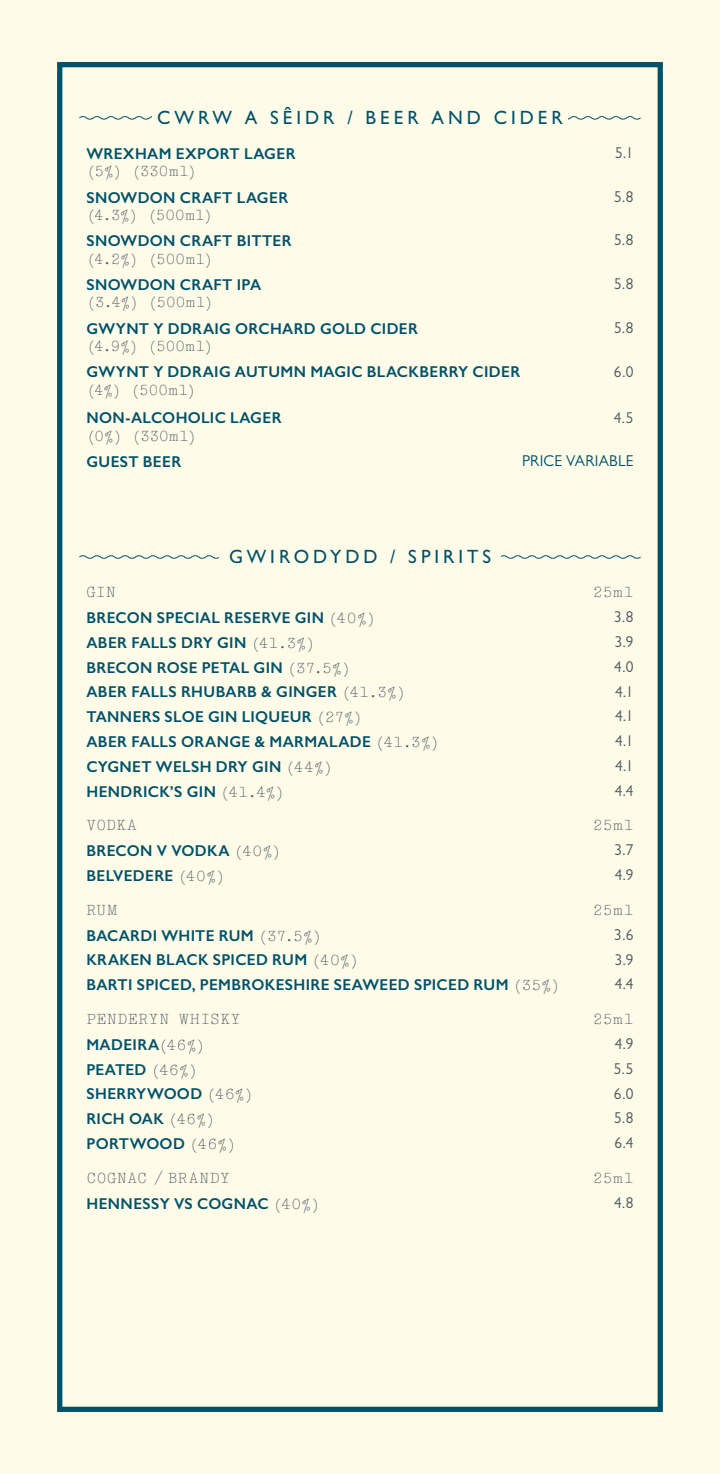
<style>
.page{position:relative;width:720px;height:1474px;background:#fff}
.page>*{position:absolute;margin:0;border:0;box-sizing:border-box;transform-origin:0 0}
.t1{font:500 19.25px "Gill Sans MT Pro";letter-spacing:.21em;color:#005169}
.t2{font:600 15.75px "Gill Sans";letter-spacing:.02em;color:#005169}
.t3{font:15.75px "Typewriter Elite";letter-spacing:.05em;color:#4d5b61}
.t4{font:15.75px "Gill Sans MT Pro";color:#4d5b61}
.t5{font:15.75px "Gill Sans MT Pro";letter-spacing:.02em;color:#005169}
.s1{font-family:"Typewriter Elite";font-weight:400;color:#4d5b61}
</style>
<div class="page">
<div style="left:0;top:0;width:719px;height:1473px;background:#fefbe9"></div>
<div style="left:57px;top:62px;width:605px;height:1349px;border:5px solid #005169"></div>
<svg style="left:79px;top:116px;width:562px;height:4px"></svg>
<div style="left:152px;top:111px;width:415px;height:13px;background:#fefbe9"></div>
<svg style="left:79px;top:555px;width:562px;height:4px"></svg>
<div style="left:219px;top:550px;width:281px;height:13px;background:#fefbe9"></div>
<p class="t1" style="left:157px;top:106px;width:407px">CWRW A SÊIDR / BEER AND CIDER</p>
<p class="t2" style="left:86px;top:144px;width:210px">WREXHAM EXPORT LAGER</p>
<p class="t3" style="left:86px;top:162px;width:112px">(5%) (330ml)</p>
<p class="t4" style="left:614px;top:143px;width:20px">5.1</p>
<p class="t2" style="left:86px;top:188px;width:203px">SNOWDON CRAFT LAGER</p>
<p class="t3" style="left:86px;top:206px;width:128px">(4.3%) (500ml)</p>
<p class="t4" style="left:614px;top:187px;width:21px">5.8</p>
<p class="t2" style="left:86px;top:231px;width:207px">SNOWDON CRAFT BITTER</p>
<p class="t3" style="left:86px;top:250px;width:128px">(4.2%) (500ml)</p>
<p class="t4" style="left:614px;top:231px;width:21px">5.8</p>
<p class="t2" style="left:86px;top:275px;width:176px">SNOWDON CRAFT IPA</p>
<p class="t3" style="left:86px;top:293px;width:128px">(3.4%) (500ml)</p>
<p class="t4" style="left:614px;top:274px;width:21px">5.8</p>
<p class="t2" style="left:86px;top:319px;width:333px">GWYNT Y DDRAIG ORCHARD GOLD CIDER</p>
<p class="t3" style="left:86px;top:337px;width:128px">(4.9%) (500ml)</p>
<p class="t4" style="left:614px;top:318px;width:21px">5.8</p>
<p class="t2" style="left:86px;top:362px;width:435px">GWYNT Y DDRAIG AUTUMN MAGIC BLACKBERRY CIDER</p>
<p class="t3" style="left:86px;top:381px;width:111px">(4%) (500ml)</p>
<p class="t4" style="left:613px;top:362px;width:21px">6.0</p>
<p class="t2" style="left:86px;top:408px;width:196px">NON-ALCOHOLIC LAGER</p>
<p class="t3" style="left:86px;top:427px;width:112px">(0%) (330ml)</p>
<p class="t4" style="left:613px;top:408px;width:21px">4.5</p>
<p class="t2" style="left:86px;top:452px;width:96px">GUEST BEER</p>
<p class="t5" style="left:522px;top:451px;width:113px">PRICE VARIABLE</p>
<p class="t1" style="left:229px;top:545px;width:263px">GWIRODYDD / SPIRITS</p>
<p class="t3" style="left:86px;top:583px;width:31px">GIN</p>
<p class="t3" style="left:593px;top:583px;width:42px">25ml</p>
<p class="t2" style="left:86px;top:608px;width:291px">BRECON SPECIAL RESERVE GIN <span class="s1">(40%)</span></p>
<p class="t4" style="left:614px;top:607px;width:21px">3.8</p>
<p class="t2" style="left:86px;top:633px;width:230px">ABER FALLS DRY GIN <span class="s1">(41.3%)</span></p>
<p class="t4" style="left:614px;top:632px;width:20px">3.9</p>
<p class="t2" style="left:86px;top:657px;width:266px">BRECON ROSE PETAL GIN <span class="s1">(37.5%)</span></p>
<p class="t4" style="left:614px;top:657px;width:21px">4.0</p>
<p class="t2" style="left:86px;top:682px;width:321px">ABER FALLS RHUBARB &amp; GINGER <span class="s1">(41.3%)</span></p>
<p class="t4" style="left:614px;top:682px;width:20px">4.1</p>
<p class="t2" style="left:86px;top:707px;width:277px">TANNERS SLOE GIN LIQUEUR <span class="s1">(27%)</span></p>
<p class="t4" style="left:614px;top:706px;width:20px">4.1</p>
<p class="t2" style="left:86px;top:732px;width:354px">ABER FALLS ORANGE &amp; MARMALADE <span class="s1">(41.3%)</span></p>
<p class="t4" style="left:614px;top:731px;width:20px">4.1</p>
<p class="t2" style="left:86px;top:757px;width:248px">CYGNET WELSH DRY GIN <span class="s1">(44%)</span></p>
<p class="t4" style="left:614px;top:756px;width:20px">4.1</p>
<p class="t2" style="left:86px;top:781px;width:199px">HENDRICK’S GIN <span class="s1">(41.4%)</span></p>
<p class="t4" style="left:614px;top:781px;width:20px">4.4</p>
<p class="t3" style="left:86px;top:816px;width:52px">VODKA</p>
<p class="t3" style="left:593px;top:816px;width:42px">25ml</p>
<p class="t2" style="left:86px;top:841px;width:196px">BRECON V VODKA <span class="s1">(40%)</span></p>
<p class="t4" style="left:614px;top:840px;width:21px">3.7</p>
<p class="t2" style="left:86px;top:866px;width:140px">BELVEDERE <span class="s1">(40%)</span></p>
<p class="t4" style="left:614px;top:865px;width:20px">4.9</p>
<p class="t3" style="left:86px;top:900px;width:32px">RUM</p>
<p class="t3" style="left:593px;top:900px;width:42px">25ml</p>
<p class="t2" style="left:86px;top:925px;width:237px">BACARDI WHITE RUM <span class="s1">(37.5%)</span></p>
<p class="t4" style="left:614px;top:925px;width:21px">3.6</p>
<p class="t2" style="left:86px;top:950px;width:274px">KRAKEN BLACK SPICED RUM <span class="s1">(40%)</span></p>
<p class="t4" style="left:614px;top:950px;width:20px">3.9</p>
<p class="t2" style="left:86px;top:975px;width:475px">BARTI SPICED, PEMBROKESHIRE SEAWEED SPICED RUM <span class="s1">(35%)</span></p>
<p class="t4" style="left:614px;top:974px;width:20px">4.4</p>
<p class="t3" style="left:86px;top:1010px;width:155px">PENDERYN WHISKY</p>
<p class="t3" style="left:593px;top:1010px;width:42px">25ml</p>
<p class="t2" style="left:86px;top:1034px;width:120px">MADEIRA<span class="s1">(46%)</span></p>
<p class="t4" style="left:614px;top:1034px;width:20px">4.9</p>
<p class="t2" style="left:86px;top:1059px;width:113px">PEATED <span class="s1">(46%)</span></p>
<p class="t4" style="left:613px;top:1059px;width:21px">5.5</p>
<p class="t2" style="left:86px;top:1084px;width:169px">SHERRYWOOD <span class="s1">(46%)</span></p>
<p class="t4" style="left:613px;top:1084px;width:21px">6.0</p>
<p class="t2" style="left:86px;top:1109px;width:130px">RICH OAK <span class="s1">(46%)</span></p>
<p class="t4" style="left:614px;top:1108px;width:21px">5.8</p>
<p class="t2" style="left:86px;top:1134px;width:151px">PORTWOOD <span class="s1">(46%)</span></p>
<p class="t4" style="left:614px;top:1133px;width:21px">6.4</p>
<p class="t3" style="left:86px;top:1169px;width:145px">COGNAC / BRANDY</p>
<p class="t3" style="left:593px;top:1168px;width:42px">25ml</p>
<p class="t2" style="left:86px;top:1193px;width:235px">HENNESSY VS COGNAC <span class="s1">(40%)</span></p>
<p class="t4" style="left:614px;top:1193px;width:21px">4.8</p>
</div>
